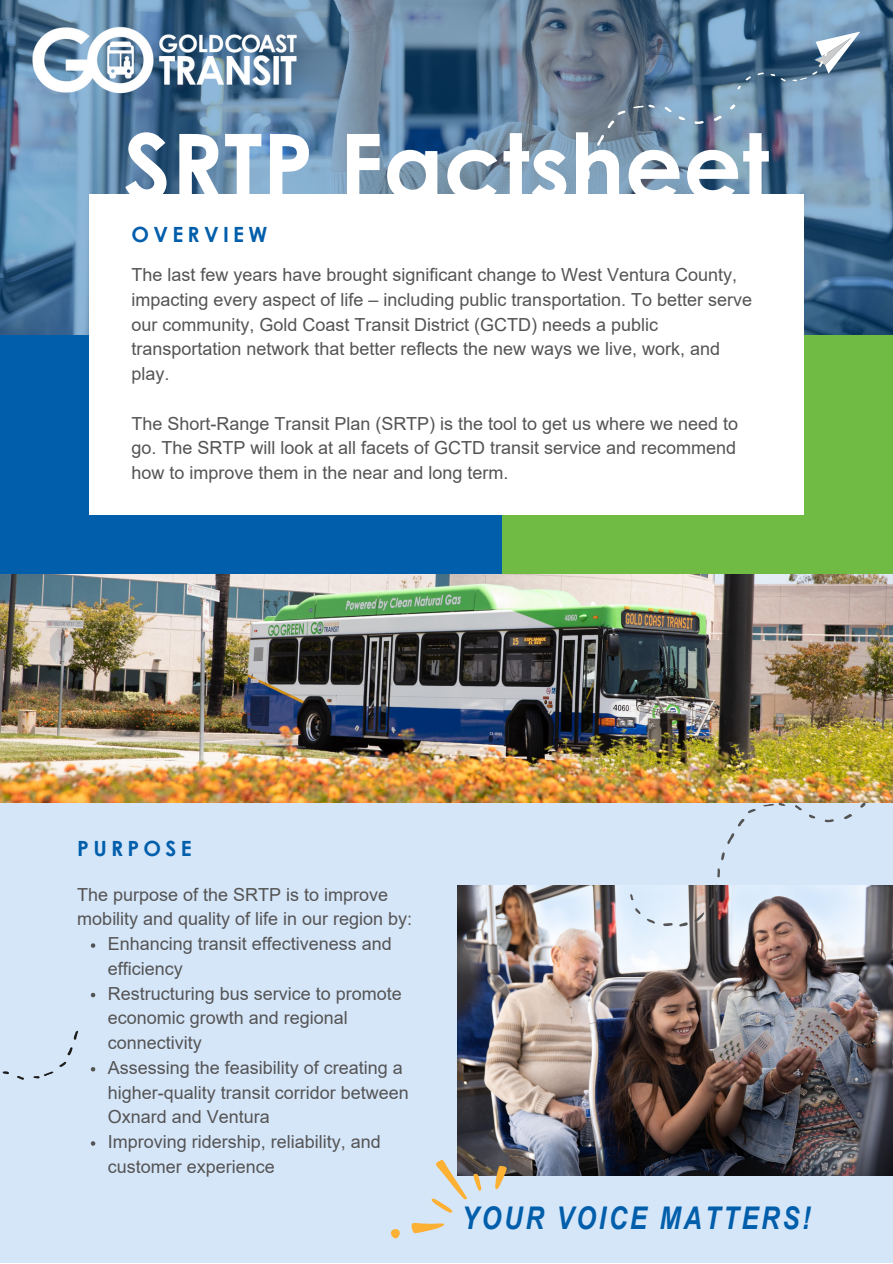
<style>
.page{position:relative;width:893px;height:1264px;background:#fff}
.page>*{position:absolute;margin:0;border:0;box-sizing:border-box;transform-origin:0 0}
.t1{font:700 91.35px "Century Gothic";color:#fff}
.t2{font:italic 700 31.2px "Arial Narrow";letter-spacing:.085em;color:#005eab}
.t3{font:700 21px "Century Gothic";letter-spacing:.205em;color:#005eab}
.t4{font:18px/24.8px "Arial";color:#545454}
</style>
<div class="page">
<div style="left:0;top:0;width:892px;height:1262px;background:#005eab"></div>
<img style="left:0;top:0;width:892px;height:335px">
<div style="left:502px;top:335px;width:390px;height:310px;background:#6fbb44"></div>
<img style="left:0;top:574px;width:892px;height:229px">
<div style="left:89px;top:194px;width:714px;height:320px;background:#fff"></div>
<div style="left:0;top:803px;width:892px;height:459px;background:#d6e6f9"></div>
<img style="left:457px;top:885px;width:435px;height:290px">
<img style="left:21px;top:4px;width:287px;height:108px">
<svg style="left:91px;top:943px;width:4px;height:4px"></svg>
<svg style="left:91px;top:992px;width:4px;height:5px"></svg>
<svg style="left:91px;top:1067px;width:4px;height:4px"></svg>
<svg style="left:91px;top:1141px;width:4px;height:4px"></svg>
<svg style="left:73px;top:1030px;width:6px;height:10px"></svg>
<svg style="left:2px;top:1071px;width:7px;height:4px"></svg>
<svg style="left:17px;top:1076px;width:7px;height:4px"></svg>
<svg style="left:33px;top:1047px;width:40px;height:32px"></svg>
<svg style="left:727px;top:833px;width:8px;height:11px"></svg>
<svg style="left:663px;top:922px;width:9px;height:4px"></svg>
<svg style="left:844px;top:814px;width:8px;height:5px"></svg>
<svg style="left:679px;top:898px;width:36px;height:29px"></svg>
<svg style="left:717px;top:868px;width:3px;height:9px"></svg>
<svg style="left:824px;top:819px;width:10px;height:4px"></svg>
<svg style="left:721px;top:852px;width:4px;height:8px"></svg>
<svg style="left:646px;top:917px;width:9px;height:7px"></svg>
<svg style="left:738px;top:809px;width:18px;height:17px"></svg>
<svg style="left:809px;top:814px;width:6px;height:5px"></svg>
<svg style="left:795px;top:805px;width:7px;height:6px"></svg>
<svg style="left:859px;top:802px;width:7px;height:6px"></svg>
<svg style="left:634px;top:907px;width:6px;height:7px"></svg>
<svg style="left:629px;top:893px;width:4px;height:7px"></svg>
<svg style="left:763px;top:801px;width:22px;height:6px"></svg>
<svg style="left:714px;top:884px;width:4px;height:7px"></svg>
<svg style="left:596px;top:134px;width:9px;height:12px"></svg>
<svg style="left:713px;top:115px;width:9px;height:6px"></svg>
<svg style="left:585px;top:170px;width:5px;height:9px"></svg>
<svg style="left:694px;top:120px;width:9px;height:5px"></svg>
<svg style="left:590px;top:154px;width:5px;height:8px"></svg>
<svg style="left:606px;top:110px;width:20px;height:18px"></svg>
<svg style="left:678px;top:115px;width:7px;height:6px"></svg>
<svg style="left:664px;top:106px;width:7px;height:7px"></svg>
<svg style="left:729px;top:104px;width:7px;height:6px"></svg>
<svg style="left:633px;top:103px;width:22px;height:6px"></svg>
<svg style="left:584px;top:186px;width:4px;height:7px"></svg>
<svg style="left:757px;top:72px;width:7px;height:4px"></svg>
<svg style="left:770px;top:73px;width:15px;height:9px"></svg>
<svg style="left:736px;top:76px;width:15px;height:14px"></svg>
<svg style="left:792px;top:20px;width:68px;height:63px"></svg>
<svg style="left:390px;top:1229px;width:10px;height:10px"></svg>
<svg style="left:411px;top:1157px;width:102px;height:77px"></svg>
<p class="t1" style="left:123px;top:108px;width:647px">SRTP Factsheet</p>
<p class="t3" style="left:131px;top:221px;width:137px">OVERVIEW</p>
<p class="t4" style="left:131px;top:262px;width:622px">The last few years have brought significant change to West Ventura County, impacting every aspect of life – including public transportation. To better serve our community, Gold Coast Transit District (GCTD) needs a public transportation network that better reflects the new ways we live, work, and play.</p>
<p class="t4" style="left:131px;top:411px;width:608px;text-align:justify">The Short-Range Transit Plan (SRTP) is the tool to get us where we need to go. The SRTP will look at all facets of GCTD transit service and recommend how to improve them in the near and long term.</p>
<p class="t3" style="left:77px;top:835px;width:116px">PURPOSE</p>
<p class="t4" style="left:77px;top:882px;width:336px">The purpose of the SRTP is to improve mobility and quality of life in our region by:</p>
<p class="t4" style="left:108px;top:931px;width:285px">Enhancing transit effectiveness and efficiency</p>
<p class="t4" style="left:108px;top:980px;width:295px">Restructuring bus service to promote economic growth and regional connectivity</p>
<p class="t4" style="left:108px;top:1055px;width:302px">Assessing the feasibility of creating a higher-quality transit corridor between<br>Oxnard and Ventura</p>
<p class="t4" style="left:108px;top:1129px;width:274px">Improving ridership, reliability, and customer experience</p>
<p class="t2" style="left:462px;top:1199px;width:350px">YOUR VOICE MATTERS!</p>
</div>
